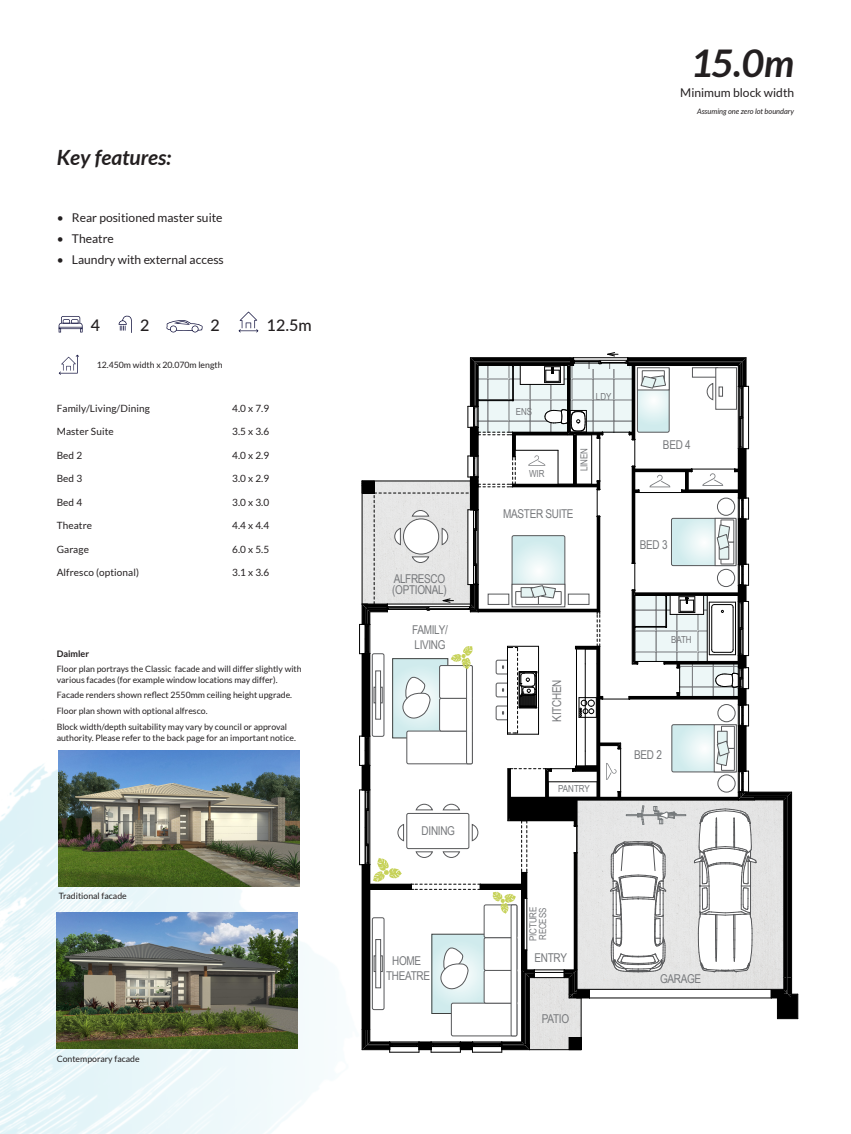
<style>
.page{position:relative;width:851px;height:1134px;background:#fff}
.page>*{position:absolute;margin:0;border:0;box-sizing:border-box;transform-origin:0 0}
.Minimum_lot_width_number{font:italic 700 38.2px "Lato";color:#231f20}
.Key_features{font:italic 700 21px "Lato";color:#231f20}
.House_Icon_Numbers{font:500 16.1px "Lato";color:#231f20}
.t1{font:12.2px/14.6px "Arial Narrow";letter-spacing:-.025em;color:#76787b}
.Key_features_bullets{font:12.1px "Lato";color:#231f20}
.Minimum_lot_width_type{font:12.1px "Lato";color:#231f20}
.Table_Copy{font:10px "Lato";letter-spacing:.01em;color:#231f20}
.t2{font:9.7px "Arial Narrow";color:#76787b}
.t3{font:9.7px/9.7px "Arial Narrow";letter-spacing:-.025em;color:#76787b}
.Facade_subheader{font:700 9px "Lato";color:#231f20}
.Facade_small_copy{font:8.7px/10.7px "Lato";color:#231f20}
.Facade_subheader-2{font:8.7px/10.7px "Lato";color:#231f20}
.Facade_description{font:8.7px "Lato";color:#231f20}
.width_x_length{font:8.7px "Lato";color:#231f20}
.Assuming_one_zero_lot_boundary{font:italic 7.5px "Lato";color:#231f20}
</style>
<div class="page">
<img style="left:1px;top:750px;width:308px;height:384px">
<img style="left:0;top:618px;width:1px;height:516px">
<svg style="left:238px;top:312px;width:20px;height:20px"></svg>
<svg style="left:59px;top:316px;width:23px;height:16px"></svg>
<svg style="left:59px;top:355px;width:20px;height:20px"></svg>
<svg style="left:359px;top:352px;width:439px;height:701px"></svg>
<img style="left:59px;top:750px;width:240px;height:136px">
<img style="left:57px;top:913px;width:241px;height:136px">
<svg style="left:119px;top:315px;width:13px;height:18px"></svg>
<svg style="left:166px;top:320px;width:37px;height:12px"></svg>
<p class="Key_features" style="left:57px;top:145px;width:116px">Key features:</p>
<p class="Key_features_bullets" style="left:57px;top:211px;width:167px">• Rear positioned master suite</p>
<p class="Key_features_bullets" style="left:57px;top:232px;width:59px">• Theatre</p>
<p class="Key_features_bullets" style="left:57px;top:253px;width:168px">• Laundry with external access</p>
<p class="House_Icon_Numbers" style="left:91px;top:314px;width:11px">4</p>
<p class="House_Icon_Numbers" style="left:140px;top:314px;width:11px">2</p>
<p class="House_Icon_Numbers" style="left:210px;top:314px;width:11px">2</p>
<p class="House_Icon_Numbers" style="left:267px;top:314px;width:47px">12.5m</p>
<p class="width_x_length" style="left:97px;top:360px;width:127px">12.450m width x 20.070m length</p>
<p class="Table_Copy" style="left:57px;top:402px;width:95px">Family/Living/Dining</p>
<p class="Table_Copy" style="left:232px;top:402px;width:39px">4.0 x 7.9</p>
<p class="Table_Copy" style="left:57px;top:426px;width:59px">Master Suite</p>
<p class="Table_Copy" style="left:232px;top:426px;width:39px">3.5 x 3.6</p>
<p class="Table_Copy" style="left:57px;top:449px;width:27px">Bed 2</p>
<p class="Table_Copy" style="left:232px;top:449px;width:39px">4.0 x 2.9</p>
<p class="Table_Copy" style="left:57px;top:473px;width:27px">Bed 3</p>
<p class="Table_Copy" style="left:232px;top:473px;width:39px">3.0 x 2.9</p>
<p class="Table_Copy" style="left:57px;top:496px;width:27px">Bed 4</p>
<p class="Table_Copy" style="left:232px;top:496px;width:39px">3.0 x 3.0</p>
<p class="Table_Copy" style="left:57px;top:520px;width:37px">Theatre</p>
<p class="Table_Copy" style="left:232px;top:520px;width:39px">4.4 x 4.4</p>
<p class="Table_Copy" style="left:57px;top:544px;width:34px">Garage</p>
<p class="Table_Copy" style="left:232px;top:544px;width:39px">6.0 x 5.5</p>
<p class="Table_Copy" style="left:57px;top:567px;width:84px">Alfresco (optional)</p>
<p class="Table_Copy" style="left:232px;top:567px;width:39px">3.1 x 3.6</p>
<p class="Facade_subheader" style="left:57px;top:648px;width:34px">Daimler</p>
<p class="Facade_subheader-2" style="left:57px;top:663px;width:246px">Floor plan portrays the Classic facade and will differ slightly with various facades (for example window locations may differ).</p>
<p class="Facade_small_copy" style="left:57px;top:689px;width:237px">Facade renders shown reflect 2550mm ceiling height upgrade.</p>
<p class="Facade_small_copy" style="left:57px;top:705px;width:152px">Floor plan shown with optional alfresco.</p>
<p class="Facade_small_copy" style="left:57px;top:722px;width:241px">Block width/depth suitability may vary by council or approval authority. Please refer to the back page for an important notice.</p>
<p class="Facade_description" style="left:59px;top:890px;width:70px">Traditional facade</p>
<p class="Facade_description" style="left:57px;top:1054px;width:84px">Contemporary facade</p>
<p class="Minimum_lot_width_number" style="left:690px;top:42px;width:105px">15.0m</p>
<p class="Minimum_lot_width_type" style="left:680px;top:86px;width:115px">Minimum block width</p>
<p class="Assuming_one_zero_lot_boundary" style="left:697px;top:108px;width:99px">Assuming one zero lot boundary</p>
<p class="t1" style="left:392px;top:572px;width:56px;line-height:10.9px">ALFRESCO (OPTIONAL)</p>
<p class="t1" style="left:412px;top:622px;width:37px">FAMILY/<br>LIVING</p>
<p class="t1" style="left:421px;top:823px;width:35px">DINING</p>
<p class="t1" style="left:386px;top:953px;width:45px;text-align:center">HOME<br>THEATRE</p>
<p class="t2" style="left:515px;top:404px;width:18px">ENS</p>
<p class="t2" style="left:596px;top:389px;width:17px">LDY</p>
<p class="t2" style="left:529px;top:467px;width:17px">WIR</p>
<p class="t2" style="left:577px;top:471px;width:25px;rotate:-90deg">LINEN</p>
<p class="t1" style="left:503px;top:506px;width:72px">MASTER SUITE</p>
<p class="t1" style="left:663px;top:437px;width:29px">BED 4</p>
<p class="t1" style="left:639px;top:537px;width:29px">BED 3</p>
<p class="t1" style="left:549px;top:721px;width:43px;rotate:-90deg">KITCHEN</p>
<p class="t2" style="left:558px;top:781px;width:33px">PANTRY</p>
<p class="t2" style="left:671px;top:632px;width:22px">BATH</p>
<p class="t1" style="left:634px;top:746px;width:29px">BED 2</p>
<p class="t3" style="left:527px;top:941px;width:35px;rotate:-90deg">PICTURE<br>RECESS</p>
<p class="t1" style="left:534px;top:950px;width:34px">ENTRY</p>
<p class="t1" style="left:541px;top:1011px;width:29px">PATIO</p>
<p class="t1" style="left:660px;top:971px;width:43px">GARAGE</p>
</div>
